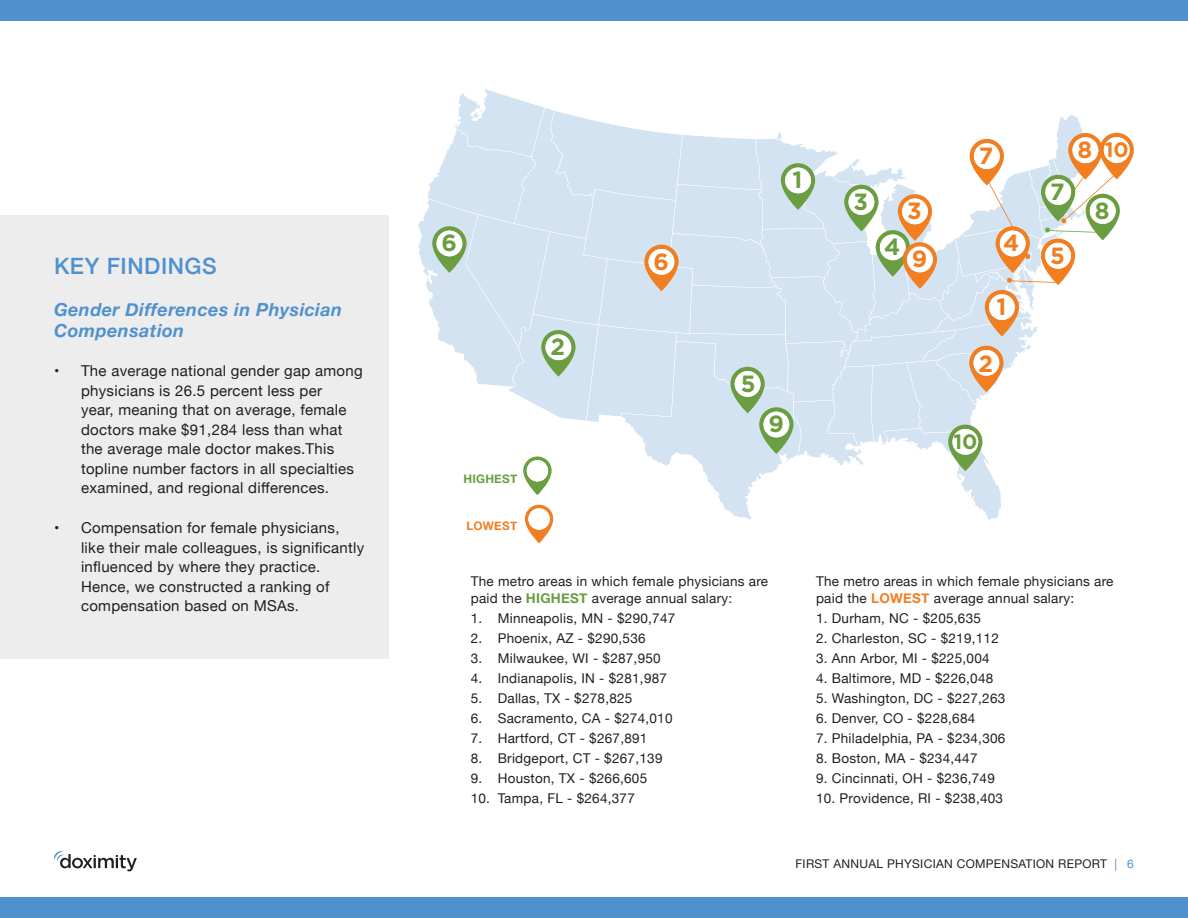
<style>
.page{position:relative;width:1188px;height:918px;background:#fff}
.page>*{position:absolute;margin:0;border:0;box-sizing:border-box;transform-origin:0 0}
.t1{font:700 23.4px "Gotham";color:#f17e21}
.t2{font:700 23.4px "Gotham";color:#6b9d41}
.t3{font:500 22.5px "Helvetica Neue";letter-spacing:.025em;color:#5091cd}
.t4{font:700 20.85px "Gotham";color:#f17e21}
.t5{font:700 20.85px "Gotham";color:#6b9d41}
.t6{font:italic 700 18px/21px "Helvetica Neue";letter-spacing:.025em;color:#5091cd}
.t7{font:15px/19.5px "Helvetica Neue";letter-spacing:.02em;color:#221e1f}
.t8{font:13.5px/16.5px "Helvetica Neue";letter-spacing:.02em;color:#221e1f}
.t9{font:12px "Helvetica Neue";letter-spacing:.025em;color:#221e1f}
.t10{font:700 11.7px "Helvetica Neue";letter-spacing:.02em;color:#6b9d41}
.t11{font:700 11.7px "Helvetica Neue";letter-spacing:.02em;color:#f17e21}
.s1{font-weight:700;color:#6b9d41}
.s2{font-weight:700;color:#f17e21}
.s3{color:#5091cd}
</style>
<div class="page">
<div style="left:0;top:216px;width:389px;height:443px;background:#ededee"></div>
<svg style="left:54px;top:851px;width:83px;height:20px"></svg>
<div style="left:0;top:0;width:1188px;height:20px;background:#5091cd"></div>
<div style="left:0;top:898px;width:1188px;height:20px;background:#5091cd"></div>
<svg style="left:418px;top:89px;width:716px;height:454px"></svg>
<h2 class="t3" style="left:54px;top:248px;width:164px">KEY FINDINGS</h2>
<h3 class="t6" style="left:54px;top:299px;width:290px">Gender Differences in Physician<br>Compensation</h3>
<p class="t7" style="left:81px;top:362px;width:283px;text-indent:-27px">• The average national gender gap among physicians is 26.5 percent less per<br>year, meaning that on average, female doctors make $91,284 less than what the average male doctor makes.This topline number factors in all specialties examined, and regional differences.</p>
<p class="t7" style="left:81px;top:519px;width:285px;text-indent:-27px">• Compensation for female physicians, like their male colleagues, is significantly influenced by where they practice.<br>Hence, we constructed a ranking of compensation based on MSAs.</p>
<h1 class="t2" style="left:441px;top:230px;width:17px">6</h1>
<h1 class="t2" style="left:550px;top:333px;width:16px">2</h1>
<p class="t10" style="left:464px;top:470px;width:55px">HIGHEST</p>
<p class="t11" style="left:466px;top:517px;width:52px">LOWEST</p>
<h1 class="t1" style="left:653px;top:248px;width:17px">6</h1>
<h1 class="t2" style="left:793px;top:167px;width:11px">1</h1>
<h1 class="t2" style="left:741px;top:370px;width:16px">5</h1>
<h1 class="t2" style="left:768px;top:411px;width:17px">9</h1>
<h1 class="t2" style="left:853px;top:188px;width:16px">3</h1>
<h1 class="t2" style="left:884px;top:233px;width:18px">4</h1>
<h1 class="t1" style="left:907px;top:198px;width:16px">3</h1>
<h1 class="t1" style="left:912px;top:246px;width:17px">9</h1>
<h1 class="t1" style="left:979px;top:142px;width:16px">7</h1>
<h1 class="t1" style="left:1077px;top:136px;width:16px">8</h1>
<h1 class="t2" style="left:1050px;top:178px;width:16px">7</h1>
<h3 class="t4" style="left:1105px;top:137px;width:26px">10</h3>
<h1 class="t1" style="left:1003px;top:230px;width:18px">4</h1>
<h1 class="t1" style="left:997px;top:293px;width:11px">1</h1>
<h1 class="t1" style="left:978px;top:350px;width:16px">2</h1>
<h3 class="t5" style="left:953px;top:429px;width:26px">10</h3>
<h1 class="t1" style="left:1050px;top:242px;width:16px">5</h1>
<h1 class="t2" style="left:1095px;top:197px;width:16px">8</h1>
<p class="t8" style="left:471px;top:574px;width:299px">The metro areas in which female physicians are paid the <span class="s1">HIGHEST</span> average annual salary:</p>
<p class="t8" style="left:471px;top:610px;width:206px">1. Minneapolis, MN - $290,747</p>
<p class="t8" style="left:471px;top:630px;width:176px">2. Phoenix, AZ - $290,536</p>
<p class="t8" style="left:471px;top:650px;width:192px">3. Milwaukee, WI - $287,950</p>
<p class="t8" style="left:471px;top:670px;width:198px">4. Indianapolis, IN - $281,987</p>
<p class="t8" style="left:471px;top:690px;width:163px">5. Dallas, TX - $278,825</p>
<p class="t8" style="left:471px;top:710px;width:203px">6. Sacramento, CA - $274,010</p>
<p class="t8" style="left:471px;top:730px;width:178px">7. Hartford, CT - $267,891</p>
<p class="t8" style="left:471px;top:750px;width:193px">8. Bridgeport, CT - $267,139</p>
<p class="t8" style="left:471px;top:770px;width:178px">9. Houston, TX - $266,605</p>
<p class="t8" style="left:471px;top:790px;width:166px">10. Tampa, FL - $264,377</p>
<p class="t8" style="left:816px;top:574px;width:299px">The metro areas in which female physicians are paid the <span class="s2">LOWEST</span> average annual salary:</p>
<p class="t8" style="left:816px;top:610px;width:167px">1. Durham, NC - $205,635</p>
<p class="t8" style="left:816px;top:630px;width:184px">2. Charleston, SC - $219,112</p>
<p class="t8" style="left:816px;top:650px;width:175px">3. Ann Arbor, MI - $225,004</p>
<p class="t8" style="left:816px;top:670px;width:179px">4. Baltimore, MD - $226,048</p>
<p class="t8" style="left:816px;top:690px;width:191px">5. Washington, DC - $227,263</p>
<p class="t8" style="left:816px;top:710px;width:161px">6. Denver, CO - $228,684</p>
<p class="t8" style="left:816px;top:730px;width:191px">7. Philadelphia, PA - $234,306</p>
<p class="t8" style="left:816px;top:750px;width:163px">8. Boston, MA - $234,447</p>
<p class="t8" style="left:816px;top:770px;width:180px">9. Cincinnati, OH - $236,749</p>
<p class="t8" style="left:816px;top:790px;width:189px">10. Providence, RI - $238,403</p>
<p class="t9" style="left:795px;top:855px;width:340px">FIRST ANNUAL PHYSICIAN COMPENSATION REPORT <span class="s3">| 6</span></p>
</div>
